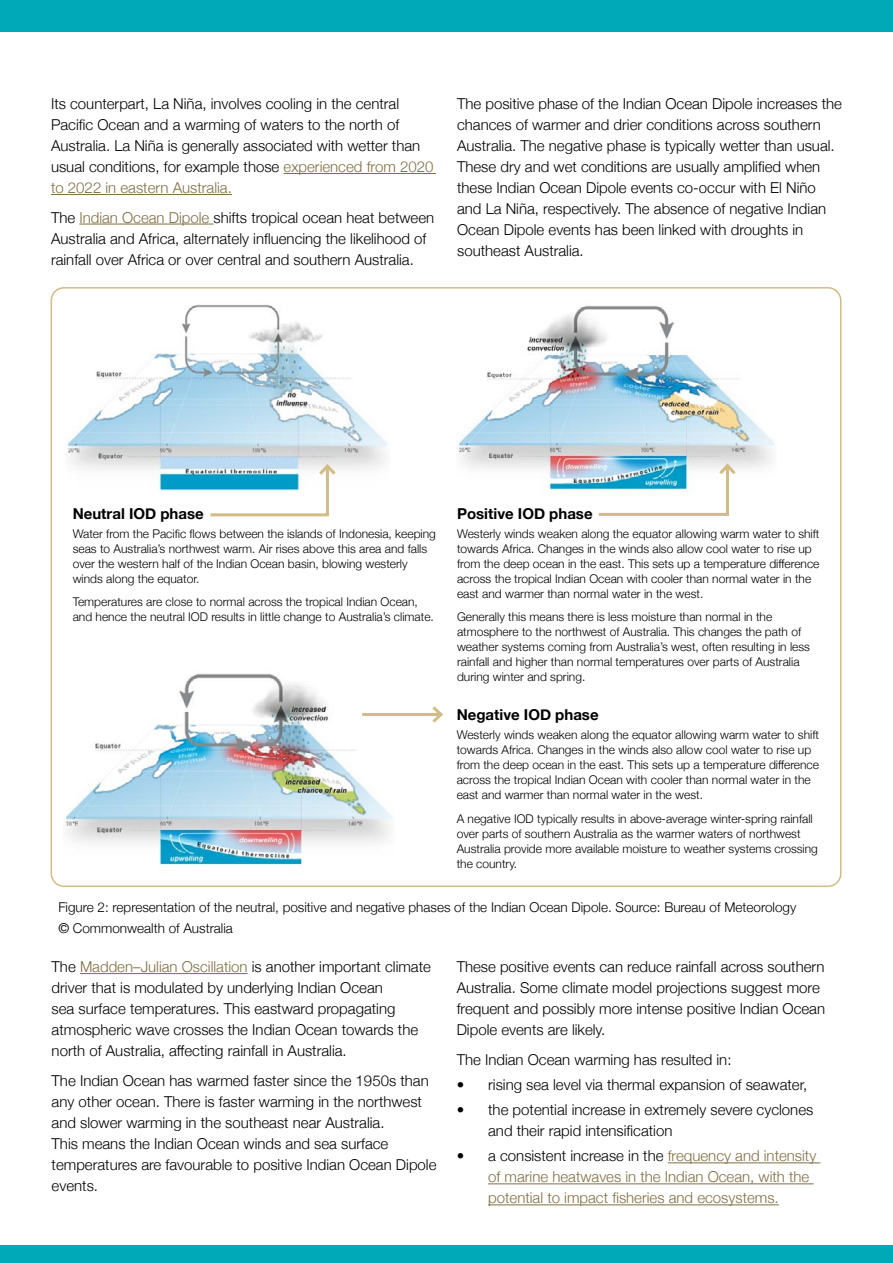
<style>
.page{position:relative;width:893px;height:1263px;background:#fff}
.page>*{position:absolute;margin:0;border:0;box-sizing:border-box;transform-origin:0 0}
.t1{font:300 15px/21px "Helvetica Neue";color:#000}
.t2{font:300 15px/21px "Helvetica Neue";color:#806e42}
.t3{font:700 15px "Helvetica Neue";color:#000}
.t4{font:300 13.5px/21px "Helvetica Neue";color:#000}
.t5{font:300 12px/15px "Helvetica Neue";color:#000}
.s1{color:#806e42}
.s2{font-weight:400}
.s3{color:#000}
</style>
<div class="page">
<div style="left:0;top:0;width:893px;height:32px;background:#00a9b7"></div>
<div style="left:0;top:1246px;width:893px;height:17px;background:#00a9b7"></div>
<hr style="left:80px;top:973px;width:168px;height:1px;background:#806e42">
<img style="left:65px;top:305px;width:323px;height:186px">
<img style="left:457px;top:305px;width:318px;height:186px">
<img style="left:64px;top:673px;width:329px;height:193px">
<svg style="left:207px;top:462px;width:132px;height:55px"></svg>
<img style="left:596px;top:461px;width:143px;height:55px">
<hr style="left:362px;top:713px;width:79px;height:3px;background:#d2bb84">
<svg style="left:432px;top:706px;width:11px;height:17px"></svg>
<hr style="left:668px;top:1162px;width:152px;height:1px;background:#806e42">
<hr style="left:488px;top:1183px;width:326px;height:1px;background:#806e42">
<hr style="left:488px;top:1204px;width:291px;height:1px;background:#806e42">
<hr style="left:284px;top:173px;width:152px;height:1px;background:#806e42">
<hr style="left:51px;top:194px;width:181px;height:1px;background:#806e42">
<hr style="left:79px;top:224px;width:135px;height:1px;background:#806e42">
<p class="t1" style="left:51px;top:92px;width:384px">Its counterpart, La Niña, involves cooling in the central Pacific Ocean and a warming of waters to the north of Australia. La Niña is generally associated with wetter than usual conditions, for example those <span class="s1">experienced from 2020 to 2022 in eastern Australia.</span></p>
<p class="t1" style="left:51px;top:206px;width:385px">The <span class="s1">Indian Ocean Dipole</span> shifts tropical ocean heat between<br>Australia and Africa, alternately influencing the likelihood of rainfall over Africa or over central and southern Australia.</p>
<p class="t1" style="left:457px;top:92px;width:386px">The positive phase of the Indian Ocean Dipole increases the chances of warmer and drier conditions across southern Australia. The negative phase is typically wetter than usual.<br>These dry and wet conditions are usually amplified when these Indian Ocean Dipole events co-occur with El Niño and La Niña, respectively. The absence of negative Indian Ocean Dipole events has been linked with droughts in southeast Australia.</p>
<p class="t3" style="left:73px;top:502px;width:133px">Neutral IOD phase</p>
<p class="t5" style="left:73px;top:525px;width:365px">Water from the Pacific flows between the islands of Indonesia, keeping seas to Australia’s northwest warm. Air rises above this area and falls over the western half of the Indian Ocean basin, blowing westerly winds along the equator.</p>
<p class="t5" style="left:73px;top:594px;width:363px">Temperatures are close to normal across the tropical Indian Ocean, and hence the neutral IOD results in little change to Australia’s climate.</p>
<p class="t3" style="left:457px;top:502px;width:137px">Positive IOD phase</p>
<p class="t5" style="left:457px;top:525px;width:364px">Westerly winds weaken along the equator allowing warm water to shift towards Africa. Changes in the winds also allow cool water to rise up from the deep ocean in the east. This sets up a temperature difference across the tropical Indian Ocean with cooler than normal water in the east and warmer than normal water in the west.</p>
<p class="t5" style="left:457px;top:609px;width:354px">Generally this means there is less moisture than normal in the atmosphere to the northwest of Australia. This changes the path of weather systems coming from Australia’s west, often resulting in less rainfall and higher than normal temperatures over parts of Australia during winter and spring.</p>
<p class="t3" style="left:457px;top:703px;width:143px">Negative IOD phase</p>
<p class="t5" style="left:457px;top:727px;width:364px">Westerly winds weaken along the equator allowing warm water to shift towards Africa. Changes in the winds also allow cool water to rise up from the deep ocean in the east. This sets up a temperature difference across the tropical Indian Ocean with cooler than normal water in the east and warmer than normal water in the west.</p>
<p class="t5" style="left:457px;top:810px;width:363px">A negative IOD typically results in above-average winter-spring rainfall over parts of southern Australia as the warmer waters of northwest Australia provide more available moisture to weather systems crossing the country.</p>
<p class="t4" style="left:58px;top:896px;width:739px">Figure 2: representation of the neutral, positive and negative phases of the Indian Ocean Dipole. Source: Bureau of Meteorology <span class="s2">©</span> Commonwealth of Australia</p>
<p class="t1" style="left:52px;top:955px;width:381px">The <span class="s1">Madden–Julian Oscillation</span> is another important climate driver that is modulated by underlying Indian Ocean<br>sea surface temperatures. This eastward propagating atmospheric wave crosses the Indian Ocean towards the north of Australia, affecting rainfall in Australia.</p>
<p class="t1" style="left:52px;top:1069px;width:386px">The Indian Ocean has warmed faster since the 1950s than any other ocean. There is faster warming in the northwest and slower warming in the southeast near Australia.<br>This means the Indian Ocean winds and sea surface temperatures are favourable to positive Indian Ocean Dipole events.</p>
<p class="t1" style="left:457px;top:955px;width:370px">These positive events can reduce rainfall across southern Australia. Some climate model projections suggest more frequent and possibly more intense positive Indian Ocean Dipole events are likely.</p>
<p class="t1" style="left:457px;top:1048px;width:276px">The Indian Ocean warming has resulted in:</p>
<p class="t1" style="left:457px;top:1073px;width:352px">• rising sea level via thermal expansion of seawater,</p>
<p class="t1" style="left:488px;top:1098px;width:327px;text-indent:-32px">• the potential increase in extremely severe cyclones and their rapid intensification</p>
<p class="t2" style="left:488px;top:1144px;width:330px;text-indent:-32px"><span class="s3">• a consistent increase in the</span> frequency and intensity of marine heatwaves in the Indian Ocean, with the potential to impact fisheries and ecosystems.</p>
</div>
